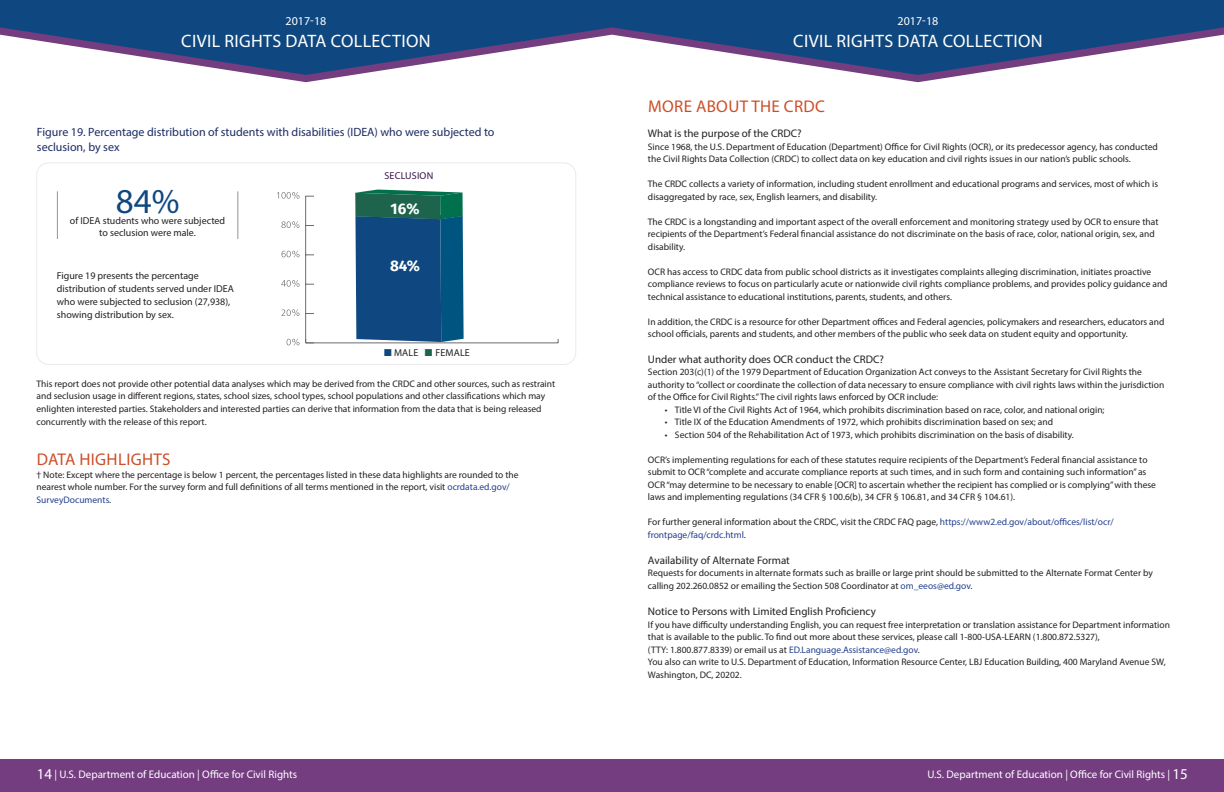
<style>
.page{position:relative;width:1224px;height:792px;background:#fff}
.page>*{position:absolute;margin:0;border:0;box-sizing:border-box;transform-origin:0 0}
.t1{font:35px "Myriad Pro";color:#0f4880}
.t2{font:18px "Myriad Pro";letter-spacing:.02em;color:#fff}
.t3{font:17px "Myriad Pro";letter-spacing:.02em;color:#cd4e27}
.t4{font:700 15.3px "Fira Sans";color:#fff}
.t5{font:12px/14.4px "Myriad Pro";color:#1d2b65}
.t6{font:12px "Myriad Pro";color:#fff}
.t7{font:11px "Myriad Pro";color:#231f20}
.t8{font:11px "Myriad Pro";color:#fff}
.t9{font:10px/13px "Myriad Pro";color:#231f20}
.t10{font:10px "Myriad Pro";letter-spacing:.02em;color:#231f20}
.t11{font:10px "Myriad Pro";letter-spacing:.02em;color:#39134c}
.t12{font:9.5px/12.5px "Myriad Pro";color:#231f20}
.t13{font:9.5px/12.5px "Myriad Pro";color:#253f8e}
.s1{color:#0f4880}
.s2{color:#1e644c}
.s3{color:#253f8e}
.s4{color:#231f20}
.s5{font-size:15px}
</style>
<div class="page">
<div style="left:0;top:760px;width:612px;height:32px;background:#733d80"></div>
<div style="left:612px;top:760px;width:612px;height:32px;background:#733d80"></div>
<svg style="left:260px;top:75px;width:92px;height:7px"></svg>
<svg style="left:0;top:0;width:612px;height:75px;fill:#0f4880"></svg>
<svg style="left:872px;top:75px;width:92px;height:7px"></svg>
<svg style="left:612px;top:0;width:612px;height:75px;fill:#0f4880"></svg>
<div style="left:36px;top:162px;width:540px;height:203px;border:1px solid #939598;border-radius:12px"></div>
<svg style="left:287px;top:339px;width:12px;height:6px"></svg>
<svg style="left:281px;top:309px;width:18px;height:7px"></svg>
<svg style="left:281px;top:280px;width:18px;height:7px"></svg>
<svg style="left:282px;top:251px;width:17px;height:6px"></svg>
<svg style="left:281px;top:221px;width:18px;height:7px"></svg>
<svg style="left:277px;top:192px;width:22px;height:7px"></svg>
<hr style="left:305px;top:196px;width:1px;height:147px;background:#6c6d70">
<hr style="left:306px;top:342px;width:252px;height:1px;background:#6c6d70">
<svg style="left:355px;top:190px;width:109px;height:152px;background:#16567b"></svg>
<hr style="left:57px;top:191px;width:1px;height:48px;background:#939598">
<hr style="left:237px;top:191px;width:1px;height:48px;background:#939598">
<p class="t6" style="left:286px;top:14px;width:42px">2017-18</p>
<h2 class="t2" style="left:181px;top:30px;width:251px">CIVIL RIGHTS DATA COLLECTION</h2>
<p class="t5" style="left:37px;top:125px;width:459px">Figure 19. Percentage distribution of students with disabilities (IDEA) who were subjected to seclusion, by sex</p>
<p class="t1" style="left:116px;top:179px;width:65px">84%</p>
<p class="t9" style="left:99px;top:226px;width:98px">to seclusion were male.</p>
<p class="t9" style="left:70px;top:214px;width:157px">of IDEA students who were subjected</p>
<p class="t9" style="left:57px;top:269px;width:178px">Figure 19 presents the percentage distribution of students served under IDEA who were subjected to seclusion (27,938), showing distribution by sex.</p>
<p class="t11" style="left:384px;top:169px;width:50px">SECLUSION</p>
<p class="t4" style="left:391px;top:196px;width:30px">16%</p>
<p class="t4" style="left:390px;top:253px;width:32px">84%</p>
<p class="t10" style="left:384px;top:347px;width:87px"><span class="s1">■</span> MALE <span class="s2">■</span> FEMALE</p>
<p class="t12" style="left:37px;top:377px;width:520px">This report does not provide other potential data analyses which may be derived from the CRDC and other sources, such as restraint and seclusion usage in different regions, states, school sizes, school types, school populations and other classifications which may enlighten interested parties. Stakeholders and interested parties can derive that information from the data that is being released concurrently with the release of this report.</p>
<p class="t3" style="left:37px;top:449px;width:135px">DATA HIGHLIGHTS</p>
<p class="t12" style="left:37px;top:468px;width:484px">† Note: Except where the percentage is below 1 percent, the percentages listed in these data highlights are rounded to the nearest whole number. For the survey form and full definitions of all terms mentioned in the report, visit <span class="s3">ocrdata.ed.gov/<br>SurveyDocuments</span>.</p>
<p class="t6" style="left:898px;top:14px;width:42px">2017-18</p>
<h2 class="t2" style="left:793px;top:30px;width:251px">CIVIL RIGHTS DATA COLLECTION</h2>
<p class="t3" style="left:648px;top:96px;width:178px">MORE ABOUT THE CRDC</p>
<p class="t7" style="left:648px;top:127px;width:155px">What is the purpose of the CRDC?</p>
<p class="t12" style="left:648px;top:140px;width:511px">Since 1968, the U.S. Department of Education (Department) Office for Civil Rights (OCR), or its predecessor agency, has conducted the Civil Rights Data Collection (CRDC) to collect data on key education and civil rights issues in our nation’s public schools.</p>
<p class="t12" style="left:648px;top:178px;width:512px">The CRDC collects a variety of information, including student enrollment and educational programs and services, most of which is disaggregated by race, sex, English learners, and disability.</p>
<p class="t12" style="left:648px;top:215px;width:512px">The CRDC is a longstanding and important aspect of the overall enforcement and monitoring strategy used by OCR to ensure that recipients of the Department’s Federal financial assistance do not discriminate on the basis of race, color, national origin, sex, and disability.</p>
<p class="t12" style="left:648px;top:265px;width:521px">OCR has access to CRDC data from public school districts as it investigates complaints alleging discrimination, initiates proactive compliance reviews to focus on particularly acute or nationwide civil rights compliance problems, and provides policy guidance and technical assistance to educational institutions, parents, students, and others.</p>
<p class="t12" style="left:648px;top:315px;width:518px">In addition, the CRDC is a resource for other Department offices and Federal agencies, policymakers and researchers, educators and school officials, parents and students, and other members of the public who seek data on student equity and opportunity.</p>
<p class="t7" style="left:648px;top:352px;width:237px">Under what authority does OCR conduct the CRDC?</p>
<p class="t12" style="left:648px;top:366px;width:518px">Section 203(c)(1) of the 1979 Department of Education Organization Act conveys to the Assistant Secretary for Civil Rights the authority to “collect or coordinate the collection of data necessary to ensure compliance with civil rights laws within the jurisdiction of the Office for Civil Rights.” The civil rights laws enforced by OCR include:</p>
<p class="t12" style="left:665px;top:403px;width:441px">• Title VI of the Civil Rights Act of 1964, which prohibits discrimination based on race, color, and national origin;</p>
<p class="t12" style="left:665px;top:416px;width:390px">• Title IX of the Education Amendments of 1972, which prohibits discrimination based on sex; and</p>
<p class="t12" style="left:665px;top:428px;width:410px">• Section 504 of the Rehabilitation Act of 1973, which prohibits discrimination on the basis of disability.</p>
<p class="t12" style="left:648px;top:453px;width:509px">OCR’s implementing regulations for each of these statutes require recipients of the Department’s Federal financial assistance to submit to OCR “complete and accurate compliance reports at such times, and in such form and containing such information” as OCR “may determine to be necessary to enable [OCR] to ascertain whether the recipient has complied or is complying” with these laws and implementing regulations (34 CFR § 100.6(b), 34 CFR § 106.81, and 34 CFR § 104.61).</p>
<p class="t13" style="left:648px;top:516px;width:467px"><span class="s4">For further general information about the CRDC, visit the CRDC FAQ page,</span> https://www2.ed.gov/about/offices/list/ocr/ frontpage/faq/crdc.html<span class="s4">.</span></p>
<p class="t7" style="left:648px;top:553px;width:143px">Availability of Alternate Format</p>
<p class="t12" style="left:648px;top:566px;width:506px;line-height:13px">Requests for documents in alternate formats such as braille or large print should be submitted to the Alternate Format Center by calling 202.260.0852 or emailing the Section 508 Coordinator at <span class="s3">om_eeos@ed.gov</span>.</p>
<p class="t7" style="left:648px;top:605px;width:229px">Notice to Persons with Limited English Proficiency</p>
<p class="t12" style="left:648px;top:618px;width:524px">If you have difficulty understanding English, you can request free interpretation or translation assistance for Department information that is available to the public. To find out more about these services, please call 1-800-USA-LEARN (1.800.872.5327),<br>(TTY: 1.800.877.8339) or email us at <span class="s3">ED.Language.Assistance@ed.gov</span>.</p>
<p class="t12" style="left:648px;top:656px;width:519px">You also can write to U.S. Department of Education, Information Resource Center, LBJ Education Building, 400 Maryland Avenue SW,<br>Washington, DC, 20202.</p>
<p class="t8" style="left:37px;top:767px;width:262px"><span class="s5">14</span> | U.S. Department of Education | Office for Civil Rights</p>
<p class="t8" style="left:927px;top:767px;width:262px">U.S. Department of Education | Office for Civil Rights | <span class="s5">15</span></p>
</div>
